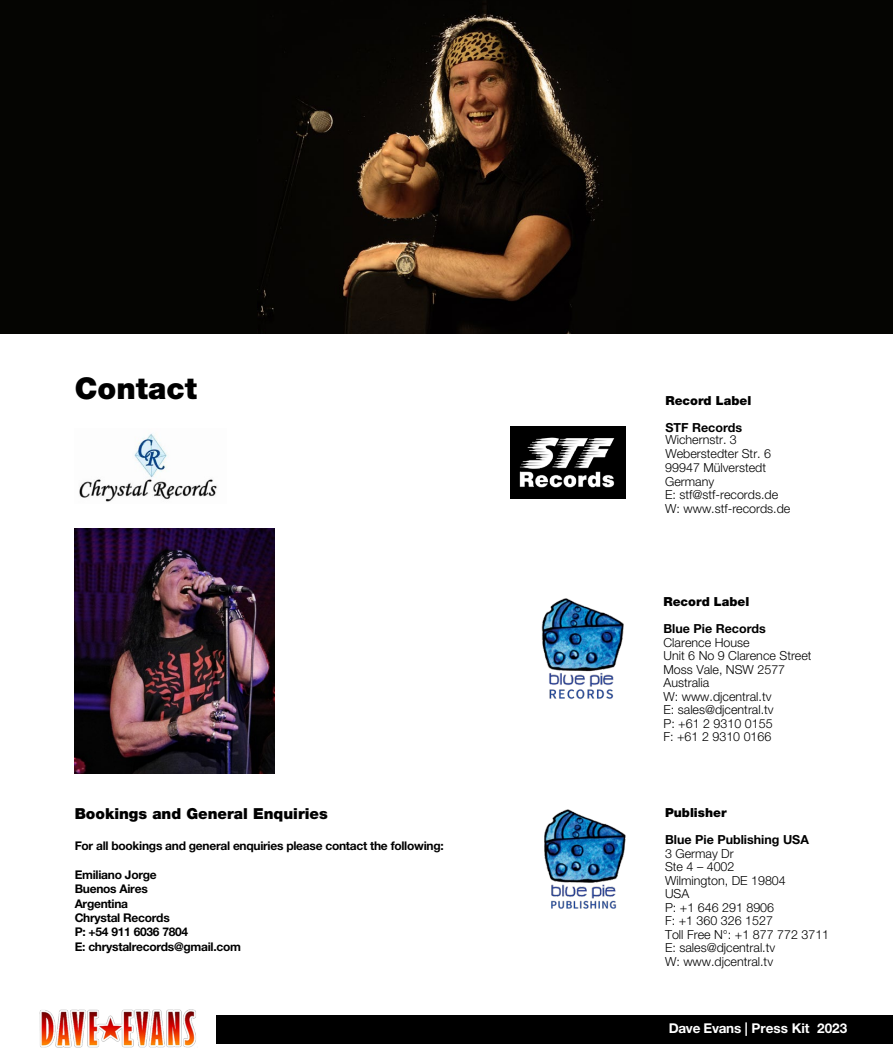
<style>
.page{position:relative;width:893px;height:1063px;background:#fff}
.page>*{position:absolute;margin:0;border:0;box-sizing:border-box;transform-origin:0 0}
.t1{font:900 30px "Helvetica Neue LT Std";color:#000}
.t2{font:900 15.15px "Helvetica Neue LT Std";color:#000}
.t3{font:700 13.5px "Helvetica Neue LT Std";color:#fff}
.t4{font:300 12.45px/13.5px "Helvetica Neue LT Std";color:#000}
.t5{font:700 12.45px "Helvetica Neue LT Std";color:#000}
.t6{font:900 12.45px "Helvetica Neue LT Std";color:#000}
.t7{font:700 12px/14.4px "Helvetica Neue LT Std";letter-spacing:-.02em;color:#000}
</style>
<div class="page">
<img style="left:544px;top:809px;width:82px;height:100px">
<img style="left:541px;top:598px;width:83px;height:101px">
<div style="left:0;top:0;width:893px;height:333px;background:#050502"></div>
<img style="left:258px;top:1px;width:345px;height:332px">
<div style="left:217px;top:1015px;width:676px;height:28px;background:#000"></div>
<img style="left:39px;top:1009px;width:157px;height:39px">
<div style="left:510px;top:427px;width:116px;height:72px;background:#000"></div>
<img style="left:519px;top:437px;width:96px;height:51px">
<img style="left:75px;top:528px;width:200px;height:245px">
<img style="left:79px;top:433px;width:138px;height:69px">
<h1 class="t1" style="left:75px;top:371px;width:124px">Contact</h1>
<p class="t2" style="left:75px;top:804px;width:255px">Bookings and General Enquiries</p>
<p class="t7" style="left:75px;top:838px;width:371px">For all bookings and general enquiries please contact the following:</p>
<p class="t7" style="left:75px;top:867px;width:168px">Emiliano Jorge<br>Buenos Aires<br>Argentina<br>Chrystal Records<br>P: +54 911 6036 7804<br>E: chrystalrecords@gmail.com</p>
<p class="t6" style="left:665px;top:393px;width:87px">Record Label</p>
<p class="t5" style="left:665px;top:420px;width:78px">STF Records</p>
<p class="t4" style="left:665px;top:433px;width:127px">Wichernstr. 3<br>Weberstedter Str. 6<br>99947 Mülverstedt<br>Germany<br>E: stf@stf-records.de<br>W: www.stf-records.de</p>
<p class="t6" style="left:663px;top:595px;width:87px">Record Label</p>
<p class="t5" style="left:663px;top:621px;width:104px">Blue Pie Records</p>
<p class="t4" style="left:663px;top:635px;width:150px">Clarence House<br>Unit 6 No 9 Clarence Street<br>Moss Vale, NSW 2577<br>Australia<br>W: www.djcentral.tv<br>E: sales@djcentral.tv<br>P: +61 2 9310 0155<br>F: +61 2 9310 0166</p>
<p class="t6" style="left:665px;top:805px;width:63px">Publisher</p>
<p class="t5" style="left:665px;top:832px;width:145px">Blue Pie Publishing USA</p>
<p class="t4" style="left:665px;top:846px;width:166px">3 Germay Dr<br>Ste 4 – 4002<br>Wilmington, DE 19804<br>USA<br>P: +1 646 291 8906<br>F: +1 360 326 1527<br>Toll Free N°: +1 877 772 3711<br>E: sales@djcentral.tv<br>W: www.djcentral.tv</p>
<p class="t3" style="left:669px;top:1020px;width:180px">Dave Evans | Press Kit 2023</p>
</div>
